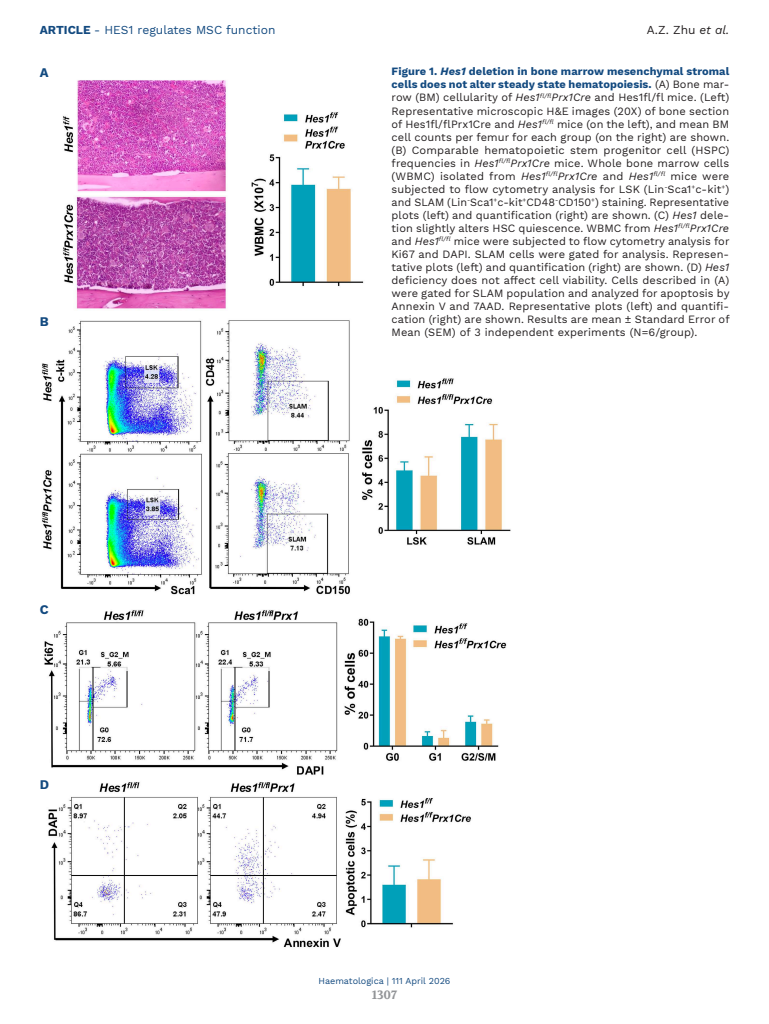
<style>
.page{position:relative;width:769px;height:1024px;background:#fff}
.page>*{position:absolute;margin:0;border:0;box-sizing:border-box;transform-origin:0 0}
.LETTERE_Figure{font:700 13px "Work Sans";color:#134a80}
.t1{font:12px "Work Sans";color:#134a80}
.t2{font:12px "Work Sans";color:#231f20}
.t3{font:700 12px "Volkhov";color:#939598}
.DIDA_Figura{font:11px/13px "Work Sans";letter-spacing:.01em;color:#231f20;text-align:justify}
.t4{font:9px "Work Sans";color:#134a80}
.s1{font-weight:700}
.s2{font-style:italic}
.s3{font-weight:700;color:#134a80}
.s4{font-weight:700;font-style:italic;color:#134a80}
</style>
<div class="page">
<img style="left:42px;top:80px;width:469px;height:868px">
<p class="t1" style="left:40px;top:23px;width:237px"><span class="s1">ARTICLE</span> - HES1 regulates MSC function</p>
<p class="t2" style="left:646px;top:23px;width:84px">A.Z. Zhu <span class="s2">et al.</span></p>
<p class="DIDA_Figura" style="left:391px;top:66px;width:339px"><span class="s3">Figure 1.</span> <span class="s4">Hes1</span> <span class="s3">deletion in bone marrow mesenchymal stromal cells does not alter steady state hematopoiesis.</span> (A) Bone mar&shy;row (BM) cellularity of <span class="s2">Hes1</span><sup>fl/fl</sup><span class="s2">Prx1Cre</span> and Hes1fl/fl mice. (Left)<br>Representative microscopic H&amp;E images (20X) of bone section of Hes1fl/flPrx1Cre and <span class="s2">Hes1</span><sup>fl/fl</sup> mice (on the left), and mean BM cell counts per femur for each group (on the right) are shown. (B) Comparable hematopoietic stem progenitor cell (HSPC) frequencies in <span class="s2">Hes1</span><sup>fl/fl</sup><span class="s2">Prx1Cre</span> mice. Whole bone marrow cells (WBMC) isolated from <span class="s2">Hes1</span><sup>fl/fl</sup><span class="s2">Prx1Cre</span> and <span class="s2">Hes1</span><sup>fl/fl</sup> mice were subjected to flow cytometry analysis for LSK (Lin<sup>-</sup>Sca1<sup>+</sup>c-kit<sup>+</sup>) and SLAM (Lin<sup>-</sup>Sca1<sup>+</sup>c-kit<sup>+</sup>CD48<sup>-</sup>CD150<sup>+</sup>) staining. Representative plots (left) and quantification (right) are shown. (C) <span class="s2">Hes1</span> dele&shy;tion slightly alters HSC quiescence. WBMC from <span class="s2">Hes1</span><sup>fl/fl</sup><span class="s2">Prx1Cre </span>and <span class="s2">Hes1</span><sup>fl/fl</sup> mice were subjected to flow cytometry analysis for Ki67 and DAPI. SLAM cells were gated for analysis. Represen&shy;tative plots (left) and quantification (right) are shown. (D) <span class="s2">Hes1 </span>deficiency does not affect cell viability. Cells described in (A) were gated for SLAM population and analyzed for apoptosis by Annexin V and 7AAD. Representative plots (left) and quantifi&shy;cation (right) are shown. Results are mean ± Standard Error of Mean (SEM) of 3 independent experiments (N=6/group).</p>
<p class="LETTERE_Figure" style="left:40px;top:65px;width:10px">A</p>
<p class="LETTERE_Figure" style="left:40px;top:313px;width:10px">B</p>
<p class="LETTERE_Figure" style="left:40px;top:602px;width:10px">C</p>
<p class="LETTERE_Figure" style="left:40px;top:776px;width:11px">D</p>
<p class="t4" style="left:318px;top:975px;width:133px">Haematologica | 111 April 2026</p>
<p class="t3" style="left:371px;top:987px;width:27px">1307</p>
</div>
